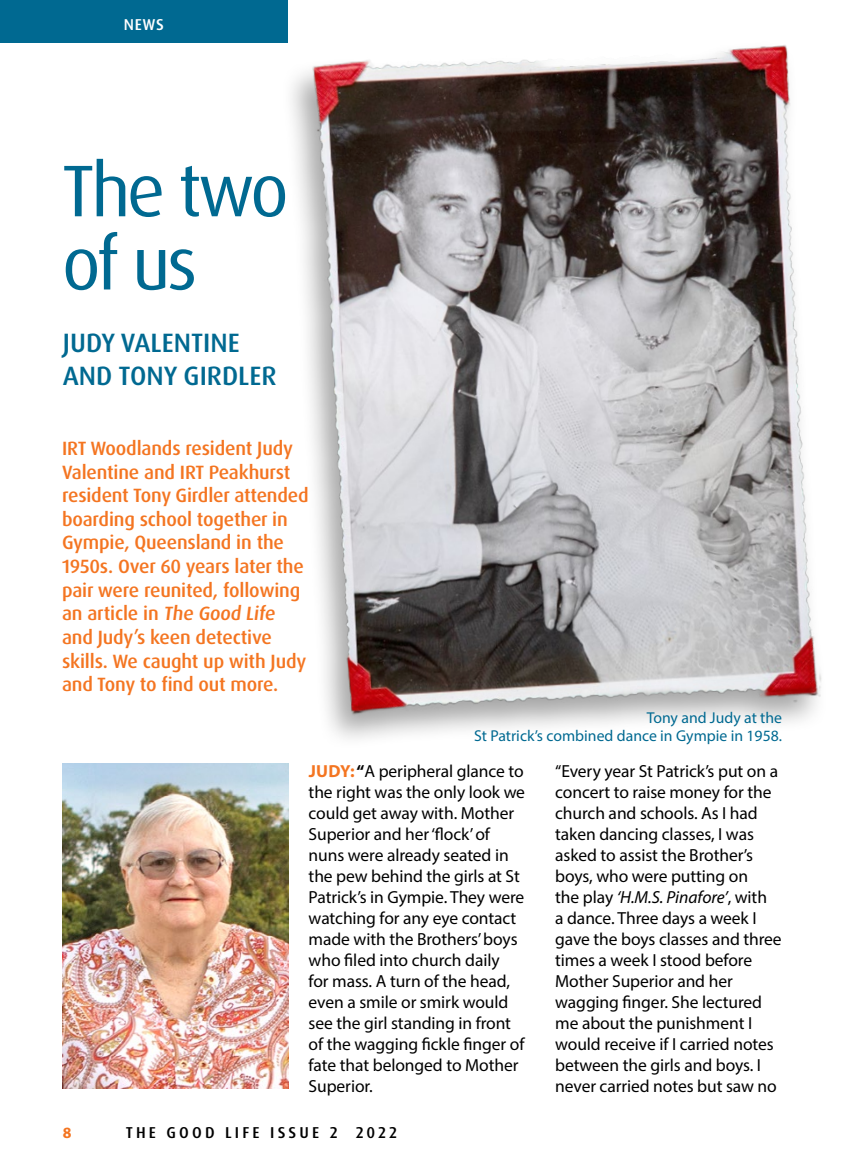
<style>
.page{position:relative;width:844px;height:1166px;background:#fff}
.page>*{position:absolute;margin:0;border:0;box-sizing:border-box;transform-origin:0 0}
.t1{font:73.15px/73.1px "Dax OT";letter-spacing:-.05em;color:#006991}
.t2{font:500 26.6px/33.1px "Dax OT";color:#006991}
.t3{font:500 19.25px/23.6px "Dax OT";letter-spacing:-.01em;color:#f47521}
.t4{font:17.5px/21px "Myriad Pro";letter-spacing:-.005em;color:#000}
.t5{font:15.75px/17.5px "Myriad Pro";color:#006991;text-align:right}
.t6{font:500 15.75px "Dax OT";letter-spacing:.2em;color:#000}
.t7{font:500 15.75px "Dax OT";color:#fff}
.t8{font:700 15.75px "Myriad Pro";color:#f47521}
.s1{font-weight:700;color:#f47521}
.s2{font-weight:700}
.s3{font-style:italic}
</style>
<div class="page">
<img style="left:282px;top:42px;width:540px;height:697px">
<img style="left:63px;top:763px;width:226px;height:325px">
<div style="left:0;top:0;width:288px;height:42px;background:#006991"></div>
<p class="t7" style="left:124px;top:14px;width:42px">NEWS</p>
<h1 class="t1" style="left:62px;top:155px;width:228px">The two of us</h1>
<h2 class="t2" style="left:63px;top:327px;width:215px">JUDY VALENTINE<br>AND TONY GIRDLER</h2>
<p class="t3" style="left:62px;top:437px;width:248px">IRT Woodlands resident Judy<br>Valentine and IRT Peakhurst resident Tony Girdler attended boarding school together in<br>Gympie, Queensland in the<br>1950s. Over 60 years later the pair were reunited, following an article in The Good Life and Judy’s keen detective skills. We caught up with Judy and Tony to find out more.</p>
<p class="t5" style="left:474px;top:709px;width:309px">Tony and Judy at the<br>St Patrick’s combined dance in Gympie in 1958.</p>
<p class="t4" style="left:308px;top:760px;width:218px"><span class="s1">JUDY:</span> <span class="s2">“</span>A peripheral glance to the right was the only look we could get away with. Mother<br>Superior and her ‘flock’ of nuns were already seated in the pew behind the girls at St<br>Patrick’s in Gympie. They were watching for any eye contact made with the Brothers’ boys who filed into church daily<br>for mass. A turn of the head, even a smile or smirk would see the girl standing in front of the wagging fickle finger of fate that belonged to Mother<br>Superior.</p>
<p class="t4" style="left:555px;top:760px;width:228px">“Every year St Patrick’s put on a concert to raise money for the church and schools. As I had taken dancing classes, I was asked to assist the Brother’s boys, who were putting on<br>the play <span class="s3">‘H.M.S. Pinafore’</span>, with<br>a dance. Three days a week I gave the boys classes and three times a week I stood before<br>Mother Superior and her wagging finger. She lectured me about the punishment I would receive if I carried notes between the girls and boys. I never carried notes but saw no</p>
<p class="t8" style="left:63px;top:1122px;width:10px">8</p>
<p class="t6" style="left:126px;top:1122px;width:273px">THE GOOD LIFE ISSUE 2 2022</p>
</div>
